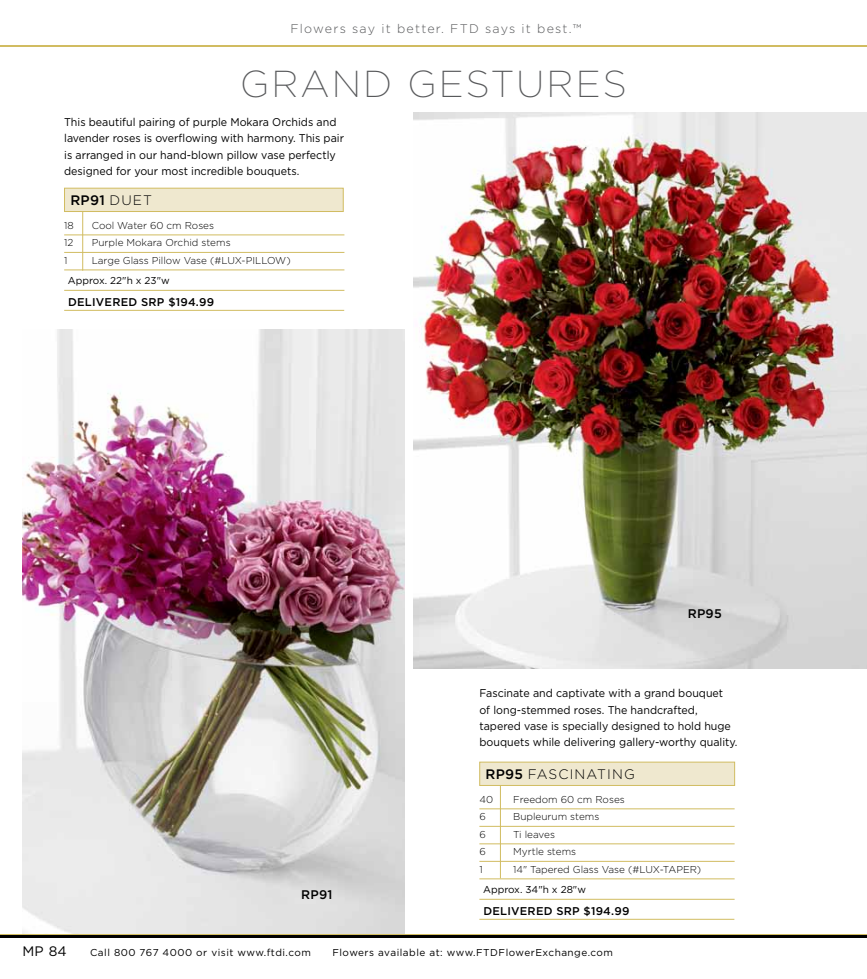
<style>
.page{position:relative;width:867px;height:979px;background:#fff}
.page>*{position:absolute;margin:0;border:0;box-sizing:border-box;transform-origin:0 0}
.t1{font:200 37.5px "Gotham";letter-spacing:.055em;color:#58595b}
.t2{font:300 13.75px "Gotham";letter-spacing:.08em;color:#000}
.t3{font:500 13.75px "Gotham";color:#000}
.t4{font:13.75px "Gotham";color:#000}
.t5{font:300 12.5px "Gotham";letter-spacing:.1em;color:#58595b}
.t6{font:500 12.5px "Gotham";letter-spacing:.02em;color:#000}
.t7{font:11.25px/16.2px "Gotham";color:#000;scale:.95 1}
.t8{font:500 11.25px "Gotham";letter-spacing:.02em;color:#000}
.t9{font:300 10px "Gotham";color:#000}
.t10{font:10px "Gotham";letter-spacing:.05em;color:#000}
.s1{font-weight:300}
.s2{font-weight:500}
</style>
<div class="page">
<img style="left:22px;top:329px;width:382px;height:605px">
<img style="left:413px;top:112px;width:453px;height:556px">
<div style="left:479px;top:762px;width:255px;height:24px;background:#efe8cf;border:1px solid #d1bc61"></div>
<hr style="left:479px;top:808px;width:255px;height:1px;background:#d1bc61">
<hr style="left:479px;top:826px;width:255px;height:1px;background:#d1bc61">
<hr style="left:479px;top:843px;width:255px;height:1px;background:#d1bc61">
<hr style="left:479px;top:861px;width:255px;height:1px;background:#d1bc61">
<hr style="left:479px;top:878px;width:255px;height:1px;background:#d1bc61">
<hr style="left:479px;top:899px;width:255px;height:1px;background:#d1bc61">
<hr style="left:479px;top:919px;width:255px;height:1px;background:#d1bc61">
<hr style="left:500px;top:786px;width:1px;height:92px;background:#d1bc61">
<div style="left:64px;top:188px;width:279px;height:24px;background:#efe8cf;border:1px solid #d1bc61"></div>
<hr style="left:64px;top:235px;width:280px;height:1px;background:#d1bc61">
<hr style="left:64px;top:252px;width:280px;height:1px;background:#d1bc61">
<hr style="left:64px;top:270px;width:280px;height:1px;background:#d1bc61">
<hr style="left:64px;top:290px;width:280px;height:1px;background:#d1bc61">
<hr style="left:64px;top:310px;width:280px;height:1px;background:#d1bc61">
<hr style="left:82px;top:212px;width:1px;height:59px;background:#d1bc61">
<hr style="left:0;top:45px;width:866px;height:1px;background:#d1bc61">
<hr style="left:0;top:934px;width:866px;height:2px;background:#d1bc61">
<hr style="left:0;top:935px;width:866px;height:2px;background:#000">
<p class="t5" style="left:290px;top:20px;width:292px">Flowers say it better. ftd says it best.™</p>
<h1 class="t1" style="left:240px;top:61px;width:388px">GRAND GESTURES</h1>
<p class="t7" style="left:64px;top:114px;width:296px">This beautiful pairing of purple Mokara Orchids and lavender roses is overflowing with harmony. This pair is arranged in our hand-blown pillow vase perfectly designed for your most incredible bouquets.</p>
<p class="t3" style="left:70px;top:191px;width:83px">RP91 <span class="s1">D uet</span></p>
<p class="t9" style="left:64px;top:219px;width:11px">18</p>
<p class="t9" style="left:92px;top:219px;width:124px">Cool Water 60 cm Roses</p>
<p class="t9" style="left:64px;top:236px;width:11px">12</p>
<p class="t9" style="left:92px;top:236px;width:140px">Purple Mokara Orchid stems</p>
<p class="t9" style="left:64px;top:254px;width:5px">1</p>
<p class="t9" style="left:92px;top:254px;width:200px">Large Glass Pillow Vase (#LUX-PILLOW)</p>
<p class="t10" style="left:68px;top:274px;width:103px">Approx. 22"h x 23"w</p>
<p class="t8" style="left:68px;top:295px;width:147px">DELIVERED SRP $194.99</p>
<p class="t6" style="left:301px;top:886px;width:33px">RP91</p>
<p class="t6" style="left:687px;top:606px;width:36px">RP95</p>
<p class="t7" style="left:479px;top:685px;width:273px">Fascinate and captivate with a grand bouquet<br>of long-stemmed roses. The handcrafted, tapered vase is specially designed to hold huge bouquets while delivering gallery-worthy quality.</p>
<p class="t2" style="left:485px;top:765px;width:151px"><span class="s2">RP95</span> fasci nati ng</p>
<p class="t9" style="left:479px;top:793px;width:15px">40</p>
<p class="t9" style="left:513px;top:793px;width:113px">Freedom 60 cm Roses</p>
<p class="t9" style="left:479px;top:810px;width:8px">6</p>
<p class="t9" style="left:513px;top:810px;width:88px">Bupleurum stems</p>
<p class="t9" style="left:479px;top:828px;width:8px">6</p>
<p class="t9" style="left:513px;top:828px;width:43px">Ti leaves</p>
<p class="t9" style="left:479px;top:845px;width:8px">6</p>
<p class="t9" style="left:513px;top:845px;width:64px">Myrtle stems</p>
<p class="t9" style="left:479px;top:863px;width:5px">1</p>
<p class="t9" style="left:513px;top:863px;width:189px">14" Tapered Glass Vase (#LUX-TAPER)</p>
<p class="t10" style="left:483px;top:883px;width:104px">Approx. 34"h x 28"w</p>
<p class="t8" style="left:483px;top:903px;width:147px">DELIVERED SRP $194.99</p>
<p class="t4" style="left:22px;top:942px;width:46px">MP 84</p>
<p class="t10" style="left:90px;top:946px;width:222px">Call 800 767 4000 or visit www.ftdi.com</p>
<p class="t10" style="left:332px;top:946px;width:282px">Flowers available at: www.FTDFlowerExchange.com</p>
</div>
